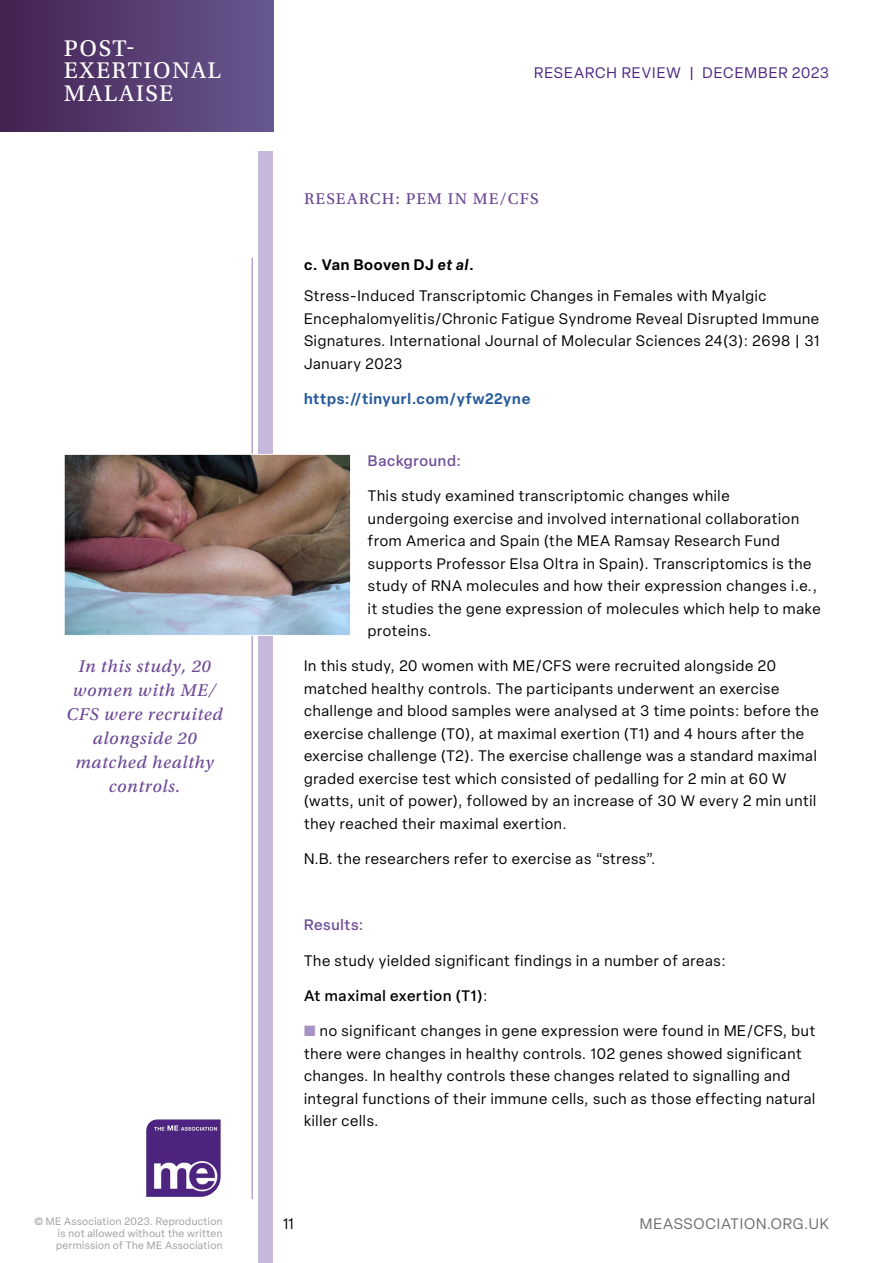
<style>
.page{position:relative;width:893px;height:1263px;background:#fff}
.page>*{position:absolute;margin:0;border:0;box-sizing:border-box;transform-origin:0 0}
.t1{font:24px/22.5px "Utopia Std Capt";letter-spacing:.06em;color:#fff}
.t2{font:18px/24px "Utopia Std Capt It";letter-spacing:.04em;color:#6c4794;text-align:center}
.t3{font:16.5px "Utopia Std Capt";letter-spacing:.07em;color:#6c4794}
.t4{font:15px/22.5px "Elza";letter-spacing:.05em;color:#000}
.t5{font:600 15px "Elza";letter-spacing:.05em;color:#275b9b}
.t6{font:15px "Elza";letter-spacing:.07em;color:#4e2681}
.t7{font:500 15px "Elza";letter-spacing:.05em;color:#000}
.t8{font:15px "Elza";letter-spacing:.06em;color:#706f6f}
.t9{font:500 15px "Elza";letter-spacing:.05em;color:#6e4d9a}
.t10{font:10.5px/12px "Elza";letter-spacing:.04em;color:#9d9d9c}
.s1{font-weight:600}
.s2{font-weight:600;font-style:italic}
.s3{font-weight:400}
.s4{color:#a591c5}
</style>
<div class="page">
<hr style="left:251px;top:258px;width:2px;height:941px;background:#b4a3d0">
<div style="left:0;top:0;width:273px;height:132px;background:linear-gradient(to right,#442151,#685890)"></div>
<svg style="left:146px;top:1119px;width:75px;height:78px;background:#6e4e97"></svg>
<div style="left:258px;top:152px;width:15px;height:1111px;background:#c5b8da"></div>
<img style="left:66px;top:456px;width:283px;height:178px">
<div style="left:64px;top:454px;width:287px;height:182px;border:1px solid #fff"></div>
<h1 class="t1" style="left:64px;top:37px;width:158px">POST-<br>EXERTIONAL<br>MALAISE</h1>
<p class="t2" style="left:66px;top:655px;width:158px">In this study, 20 women with ME/<br>CFS were recruited alongside 20 matched healthy controls.</p>
<p class="t6" style="left:534px;top:63px;width:296px">RESEARCH REVIEW | DECEMBER 2023</p>
<p class="t3" style="left:304px;top:190px;width:236px">RESEARCH: PEM IN ME/CFS</p>
<p class="t4" style="left:304px;top:249px;width:464px;line-height:31px"><span class="s1">c. Van Booven DJ</span> <span class="s2">et al</span><span class="s1">.<br></span>Stress-Induced Transcriptomic Changes in Females with Myalgic</p>
<p class="t4" style="left:304px;top:307px;width:517px;text-align:justify">Encephalomyelitis/Chronic Fatigue Syndrome Reveal Disrupted Immune Signatures. International Journal of Molecular Sciences 24(3): 2698 | 31<br>January 2023</p>
<p class="t5" style="left:304px;top:388px;width:228px">https://tinyurl.com/yfw22yne</p>
<p class="t9" style="left:368px;top:450px;width:95px">Background:</p>
<p class="t4" style="left:368px;top:484px;width:454px">This study examined transcriptomic changes while<br>undergoing exercise and involved international collaboration from America and Spain (the MEA Ramsay Research Fund supports Professor Elsa Oltra in Spain). Transcriptomics is the study of RNA molecules and how their expression changes i.e., it studies the gene expression of molecules which help to make proteins.</p>
<p class="t4" style="left:304px;top:655px;width:516px">In this study, 20 women with ME/CFS were recruited alongside 20 matched healthy controls. The participants underwent an exercise challenge and blood samples were analysed at 3 time points: before the exercise challenge (T0), at maximal exertion (T1) and 4 hours after the exercise challenge (T2). The exercise challenge was a standard maximal graded exercise test which consisted of pedalling for 2 min at 60 W (watts, unit of power), followed by an increase of 30 W every 2 min until they reached their maximal exertion.</p>
<p class="t4" style="left:304px;top:847px;width:353px">N.B. the researchers refer to exercise as “stress”.</p>
<p class="t9" style="left:304px;top:915px;width:61px">Results:</p>
<p class="t4" style="left:304px;top:949px;width:423px">The study yielded significant findings in a number of areas:</p>
<p class="t7" style="left:304px;top:985px;width:185px">At maximal exertion (T1)<span class="s3">:</span></p>
<p class="t4" style="left:304px;top:1020px;width:513px"><span class="s4">■</span> no significant changes in gene expression were found in ME/CFS, but there were changes in healthy controls. 102 genes showed significant changes. In healthy controls these changes related to signalling and integral functions of their immune cells, such as those effecting natural killer cells.</p>
<p class="t10" style="left:34px;top:1215px;width:190px">© ME Association 2023. Reproduction</p>
<p class="t4" style="left:283px;top:1212px;width:12px">11</p>
<p class="t8" style="left:640px;top:1214px;width:191px">MEASSOCIATION.ORG.UK</p>
<p class="t10" style="left:56px;top:1227px;width:168px">is not allowed without the written permission of The ME Association</p>
</div>
